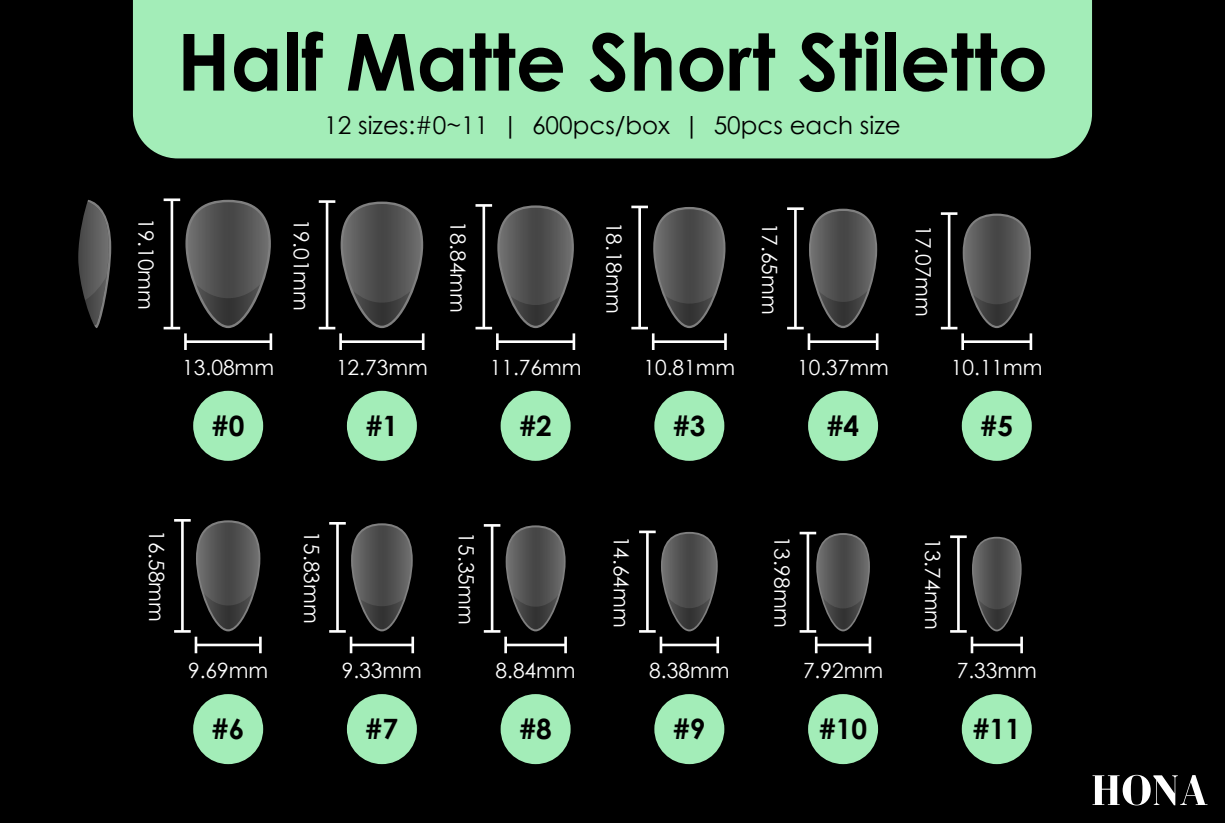
<style>
.page{position:relative;width:1225px;height:823px;background:#fff}
.page>*{position:absolute;margin:0;border:0;box-sizing:border-box;transform-origin:0 0}
.t1{font:700 78.75px "Century Gothic";color:#000}
.t2{font:700 28px "Century Gothic";color:#000}
.t3{font:24.5px "Century Gothic";color:#000}
.t4{font:21px "Century Gothic";color:#fff}
</style>
<div class="page">
<div style="left:0;top:0;width:1225px;height:822px;background:#000"></div>
<div style="left:808px;top:694px;width:70px;height:70px;background:#a3edb8;border-radius:50%"></div>
<div style="left:654px;top:694px;width:70px;height:70px;background:#a3edb8;border-radius:50%"></div>
<div style="left:962px;top:694px;width:70px;height:70px;background:#a3edb8;border-radius:50%"></div>
<div style="left:501px;top:694px;width:70px;height:70px;background:#a3edb8;border-radius:50%"></div>
<div style="left:347px;top:694px;width:70px;height:70px;background:#a3edb8;border-radius:50%"></div>
<div style="left:193px;top:694px;width:70px;height:70px;background:#a3edb8;border-radius:50%"></div>
<hr style="left:1020px;top:636px;width:3px;height:17px;background:#fff">
<hr style="left:259px;top:636px;width:3px;height:17px;background:#fff">
<hr style="left:411px;top:636px;width:3px;height:17px;background:#fff">
<hr style="left:504px;top:636px;width:3px;height:17px;background:#fff">
<hr style="left:564px;top:636px;width:3px;height:17px;background:#fff">
<hr style="left:506px;top:643px;width:60px;height:3px;background:#fff">
<hr style="left:716px;top:636px;width:3px;height:17px;background:#fff">
<div style="left:193px;top:391px;width:70px;height:70px;background:#a3edb8;border-radius:50%"></div>
<div style="left:962px;top:391px;width:70px;height:70px;background:#a3edb8;border-radius:50%"></div>
<div style="left:808px;top:391px;width:70px;height:70px;background:#a3edb8;border-radius:50%"></div>
<div style="left:654px;top:391px;width:70px;height:70px;background:#a3edb8;border-radius:50%"></div>
<div style="left:501px;top:391px;width:70px;height:70px;background:#a3edb8;border-radius:50%"></div>
<div style="left:347px;top:391px;width:70px;height:70px;background:#a3edb8;border-radius:50%"></div>
<hr style="left:164px;top:198px;width:16px;height:3px;background:#fff">
<hr style="left:787px;top:207px;width:17px;height:3px;background:#fff">
<hr style="left:941px;top:212px;width:16px;height:3px;background:#fff">
<svg style="left:941px;top:327px;width:16px;height:2px"></svg>
<hr style="left:948px;top:213px;width:2px;height:115px;background:#fff">
<hr style="left:950px;top:535px;width:17px;height:3px;background:#fff">
<hr style="left:800px;top:531px;width:16px;height:3px;background:#fff">
<hr style="left:639px;top:530px;width:17px;height:3px;background:#fff">
<svg style="left:484px;top:524px;width:16px;height:2px"></svg>
<svg style="left:484px;top:630px;width:16px;height:2px"></svg>
<hr style="left:491px;top:525px;width:2px;height:106px;background:#fff">
<hr style="left:339px;top:333px;width:3px;height:17px;background:#fff">
<hr style="left:422px;top:333px;width:3px;height:17px;background:#fff">
<hr style="left:341px;top:340px;width:82px;height:3px;background:#fff">
<hr style="left:652px;top:333px;width:3px;height:17px;background:#fff">
<hr style="left:724px;top:333px;width:3px;height:17px;background:#fff">
<hr style="left:653px;top:340px;width:72px;height:3px;background:#fff">
<hr style="left:876px;top:333px;width:3px;height:17px;background:#fff">
<hr style="left:961px;top:333px;width:3px;height:17px;background:#fff">
<hr style="left:319px;top:200px;width:16px;height:3px;background:#fff">
<svg style="left:319px;top:327px;width:16px;height:2px"></svg>
<hr style="left:326px;top:201px;width:2px;height:127px;background:#fff">
<hr style="left:476px;top:204px;width:16px;height:3px;background:#fff">
<svg style="left:1093px;top:774px;width:114px;height:31px"></svg>
<div style="left:133px;top:0;width:959px;height:158px;background:#a3edb8"></div>
<svg style="left:164px;top:200px;width:108px;height:150px"></svg>
<svg style="left:341px;top:201px;width:82px;height:127px"></svg>
<svg style="left:476px;top:205px;width:99px;height:145px"></svg>
<svg style="left:631px;top:206px;width:94px;height:123px"></svg>
<svg style="left:787px;top:209px;width:90px;height:141px"></svg>
<svg style="left:963px;top:213px;width:69px;height:137px"></svg>
<svg style="left:174px;top:519px;width:86px;height:134px"></svg>
<svg style="left:329px;top:522px;width:84px;height:131px"></svg>
<svg style="left:506px;top:525px;width:60px;height:106px"></svg>
<svg style="left:639px;top:532px;width:79px;height:121px"></svg>
<svg style="left:800px;top:533px;width:71px;height:120px"></svg>
<svg style="left:950px;top:536px;width:72px;height:117px"></svg>
<svg style="left:78px;top:200px;width:33px;height:128px"></svg>
<svg style="left:328px;top:116px;width:4px;height:18px"></svg>
<svg style="left:339px;top:116px;width:12px;height:18px"></svg>
<div style="left:359px;top:115px;width:110px;height:19px;background:#a3edb8"></div>
<svg style="left:478px;top:116px;width:5px;height:18px"></svg>
<hr style="left:509px;top:116px;width:2px;height:22px;background:#000">
<div style="left:534px;top:116px;width:136px;height:22px;background:#a3edb8"></div>
<hr style="left:691px;top:116px;width:2px;height:22px;background:#000">
<svg style="left:715px;top:116px;width:67px;height:22px"></svg>
<svg style="left:791px;top:116px;width:60px;height:18px"></svg>
<svg style="left:861px;top:115px;width:38px;height:19px"></svg>
<div style="left:184px;top:34px;width:40px;height:57px;background:#a3edb8"></div>
<div style="left:234px;top:48px;width:43px;height:44px;background:#a3edb8"></div>
<div style="left:287px;top:33px;width:10px;height:58px;background:#a3edb8"></div>
<svg style="left:302px;top:32px;width:21px;height:59px"></svg>
<div style="left:348px;top:34px;width:66px;height:57px;background:#a3edb8"></div>
<div style="left:420px;top:48px;width:43px;height:44px;background:#a3edb8"></div>
<div style="left:470px;top:33px;width:93px;height:59px;background:#a3edb8"></div>
<div style="left:590px;top:33px;width:35px;height:59px;background:#a3edb8"></div>
<div style="left:634px;top:33px;width:37px;height:58px;background:#a3edb8"></div>
<div style="left:680px;top:48px;width:43px;height:44px;background:#a3edb8"></div>
<div style="left:730px;top:33px;width:45px;height:58px;background:#a3edb8"></div>
<div style="left:799px;top:32px;width:79px;height:60px;background:#a3edb8"></div>
<div style="left:885px;top:33px;width:11px;height:58px;background:#a3edb8"></div>
<div style="left:903px;top:33px;width:142px;height:59px;background:#a3edb8"></div>
<h1 class="t1" style="left:177px;top:12px;width:872px">Half Matte Short Stiletto</h1>
<p class="t3" style="left:324px;top:110px;width:578px">12 sizes:#0~11 | 600pcs/box | 50pcs each size</p>
<p class="t4" style="left:159px;top:218px;width:93px;rotate:90deg">19.10mm</p>
<p class="t4" style="left:314px;top:219px;width:93px;rotate:90deg">19.01mm</p>
<p class="t4" style="left:471px;top:221px;width:93px;rotate:90deg">18.84mm</p>
<p class="t4" style="left:627px;top:222px;width:93px;rotate:90deg">18.18mm</p>
<p class="t4" style="left:783px;top:222px;width:93px;rotate:90deg">17.65mm</p>
<p class="t4" style="left:182px;top:354px;width:93px">13.08mm</p>
<p class="t4" style="left:336px;top:354px;width:93px">12.73mm</p>
<p class="t4" style="left:490px;top:354px;width:93px">11.76mm</p>
<p class="t4" style="left:643px;top:354px;width:93px">10.81mm</p>
<p class="t4" style="left:797px;top:354px;width:93px">10.37mm</p>
<p class="t4" style="left:936px;top:225px;width:93px;rotate:90deg">17.07mm</p>
<p class="t4" style="left:951px;top:354px;width:93px">10.11mm</p>
<h2 class="t2" style="left:212px;top:408px;width:34px">#0</h2>
<h2 class="t2" style="left:366px;top:408px;width:34px">#1</h2>
<h2 class="t2" style="left:519px;top:408px;width:34px">#2</h2>
<h2 class="t2" style="left:673px;top:408px;width:34px">#3</h2>
<h2 class="t2" style="left:827px;top:408px;width:34px">#4</h2>
<h2 class="t2" style="left:981px;top:408px;width:34px">#5</h2>
<p class="t4" style="left:170px;top:530px;width:93px;rotate:90deg">16.58mm</p>
<p class="t4" style="left:325px;top:531px;width:93px;rotate:90deg">15.83mm</p>
<p class="t4" style="left:479px;top:532px;width:93px;rotate:90deg">15.35mm</p>
<p class="t4" style="left:634px;top:535px;width:93px;rotate:90deg">14.64mm</p>
<p class="t4" style="left:795px;top:536px;width:93px;rotate:90deg">13.98mm</p>
<p class="t4" style="left:946px;top:538px;width:93px;rotate:90deg">13.74mm</p>
<p class="t4" style="left:188px;top:657px;width:82px">9.69mm</p>
<p class="t4" style="left:342px;top:657px;width:82px">9.33mm</p>
<p class="t4" style="left:496px;top:657px;width:82px">8.84mm</p>
<p class="t4" style="left:649px;top:657px;width:82px">8.38mm</p>
<p class="t4" style="left:803px;top:657px;width:82px">7.92mm</p>
<p class="t4" style="left:957px;top:657px;width:82px">7.33mm</p>
<h2 class="t2" style="left:212px;top:711px;width:34px">#6</h2>
<h2 class="t2" style="left:366px;top:711px;width:34px">#7</h2>
<h2 class="t2" style="left:519px;top:711px;width:34px">#8</h2>
<h2 class="t2" style="left:673px;top:711px;width:34px">#9</h2>
<h2 class="t2" style="left:819px;top:711px;width:50px">#10</h2>
<h2 class="t2" style="left:973px;top:711px;width:50px">#11</h2>
</div>
